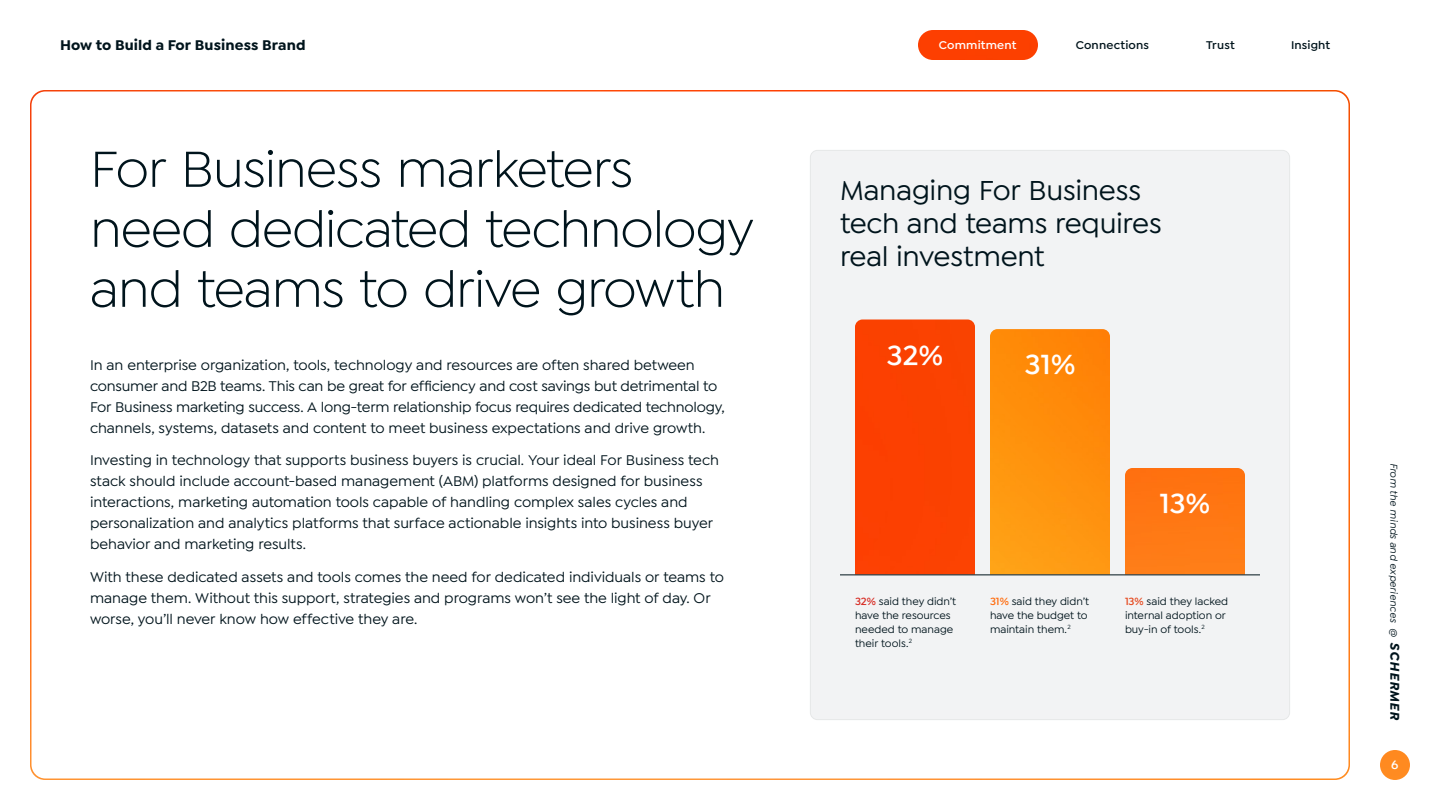
<style>
.page{position:relative;width:1440px;height:810px;background:#fff}
.page>*{position:absolute;margin:0;border:0;box-sizing:border-box;transform-origin:0 0}
.t1{font:54px/60px "Isidora Sans";letter-spacing:-.02em;color:#00141c}
.t2{font:500 29.25px/33px "Isidora Sans";letter-spacing:-.01em;color:#00141c}
.t3{font:600 29.25px "Isidora Sans";color:#fff}
.t4{font:500 15px/21px "Isidora Sans";letter-spacing:-.005em;color:#00141c}
.t5{font:700 15px "Isidora Sans";letter-spacing:.005em;color:#00141c}
.t6{font:600 12.75px "Isidora Sans";color:#fff}
.t7{font:600 12px "Isidora Sans";letter-spacing:.015em;color:#00141c}
.t8{font:600 12px "Isidora Sans";letter-spacing:.015em;color:#fff}
.t9{font:500 11.1px/14px "Isidora Sans";color:#00141c}
.t10{font:italic 500 10.5px "Isidora Sans";letter-spacing:.005em;color:#00141c}
.s1{font-weight:600;color:#d72e26}
.s2{font-weight:600;color:#ff6c0e}
.s3{font-weight:600;color:#e5491f}
.s4{font-weight:700;font-size:13.5px}
</style>
<div class="page">
<img style="left:1380px;top:750px;width:30px;height:30px;border-radius:15px">
<div style="left:918px;top:30px;width:120px;height:30px;background:#fc4000;border-radius:15px"></div>
<div style="left:810px;top:150px;width:480px;height:570px;background:#f2f3f4;border-radius:7px"></div>
<div style="left:855px;top:320px;width:120px;height:254px;background:#fb4101"></div>
<img style="left:990px;top:329px;width:120px;height:245px">
<div style="left:1125px;top:468px;width:120px;height:106px;background:#ff7813"></div>
<hr style="left:840px;top:574px;width:420px;height:1px;background:#00141c">
<p class="t5" style="left:60px;top:36px;width:247px">How to Build a For Business Brand</p>
<p class="t8" style="left:939px;top:38px;width:79px">Commitment</p>
<p class="t7" style="left:1076px;top:38px;width:75px">Connections</p>
<p class="t7" style="left:1206px;top:38px;width:30px">Trust</p>
<p class="t7" style="left:1291px;top:38px;width:41px">Insight</p>
<h1 class="t1" style="left:90px;top:139px;width:666px">For Business marketers need dedicated technology and teams to drive growth</h1>
<p class="t4" style="left:90px;top:355px;width:636px">In an enterprise organization, tools, technology and resources are often shared between consumer and B2B teams. This can be great for efficiency and cost savings but detrimental to For Business marketing success. A long-term relationship focus requires dedicated technology, channels, systems, datasets and content to meet business expectations and drive growth.</p>
<p class="t4" style="left:90px;top:450px;width:630px">Investing in technology that supports business buyers is crucial. Your ideal For Business tech stack should include account-based management (ABM) platforms designed for business interactions, marketing automation tools capable of handling complex sales cycles and personalization and analytics platforms that surface actionable insights into business buyer behavior and marketing results.</p>
<p class="t4" style="left:90px;top:566px;width:635px">With these dedicated assets and tools comes the need for dedicated individuals or teams to manage them. Without this support, strategies and programs won’t see the light of day. Or worse, you’ll never know how effective they are.</p>
<h2 class="t2" style="left:840px;top:174px;width:323px">Managing For Business tech and teams requires real investment</h2>
<h2 class="t3" style="left:887px;top:338px;width:58px">32%</h2>
<h2 class="t3" style="left:1025px;top:347px;width:52px">31%</h2>
<h2 class="t3" style="left:1160px;top:486px;width:52px">13%</h2>
<p class="t9" style="left:855px;top:594px;width:103px"><span class="s1">32%</span> said they didn’t have the resources needed to manage their tools.<sup>2</sup></p>
<p class="t9" style="left:990px;top:594px;width:101px"><span class="s2">31%</span> said they didn’t have the budget to maintain them.<sup>2</sup></p>
<p class="t9" style="left:1125px;top:594px;width:105px"><span class="s3">13%</span> said they lacked internal adoption or buy-in of tools.<sup>2</sup></p>
<p class="t10" style="left:1400px;top:463px;width:260px;rotate:90deg">From the minds and experiences @ <span class="s4">SCHERMER</span></p>
<p class="t6" style="left:1391px;top:758px;width:9px">6</p>
</div>
